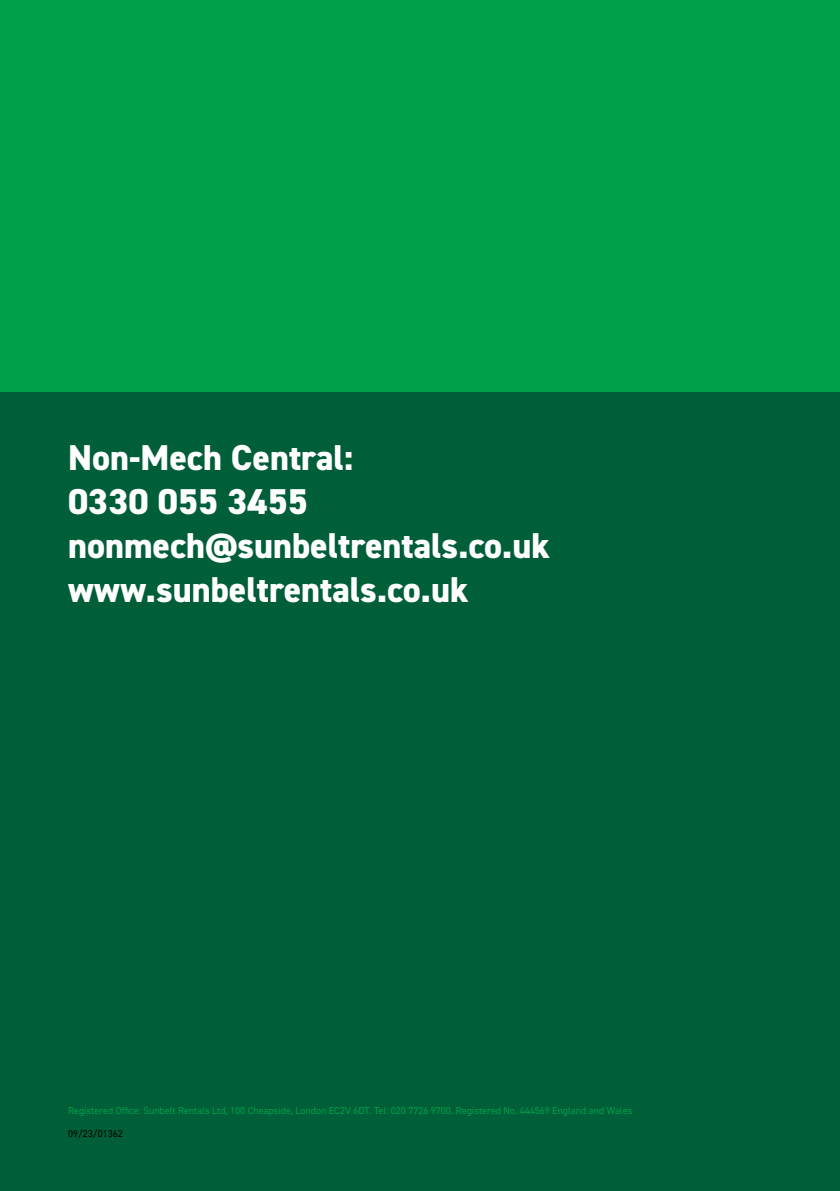
<style>
.page{position:relative;width:840px;height:1191px;background:#fff}
.page>*{position:absolute;margin:0;border:0;box-sizing:border-box;transform-origin:0 0}
.t1{font:800 36px/44px "DIN2014";color:#fff}
.t2{font:10px "DIN2014";color:#00a04a}
.t3{font:10px "DIN2014";color:#000}
</style>
<div class="page">
<div style="left:0;top:391px;width:839px;height:800px;background:#005f38"></div>
<div style="left:0;top:0;width:839px;height:391px;background:#00a04a"></div>
<h1 class="t1" style="left:68px;top:436px;width:483px">Non-Mech Central:<br>0330 055 3455 nonmech@sunbeltrentals.co.uk www.sunbeltrentals.co.uk</h1>
<p class="t2" style="left:68px;top:1104px;width:565px">Registered Office: Sunbelt Rentals Ltd, 100 Cheapside, London EC2V 6DT. Tel: 020 7726 9700. Registered No. 444569 England and Wales</p>
<p class="t3" style="left:68px;top:1127px;width:56px">09/23/01362</p>
</div>
